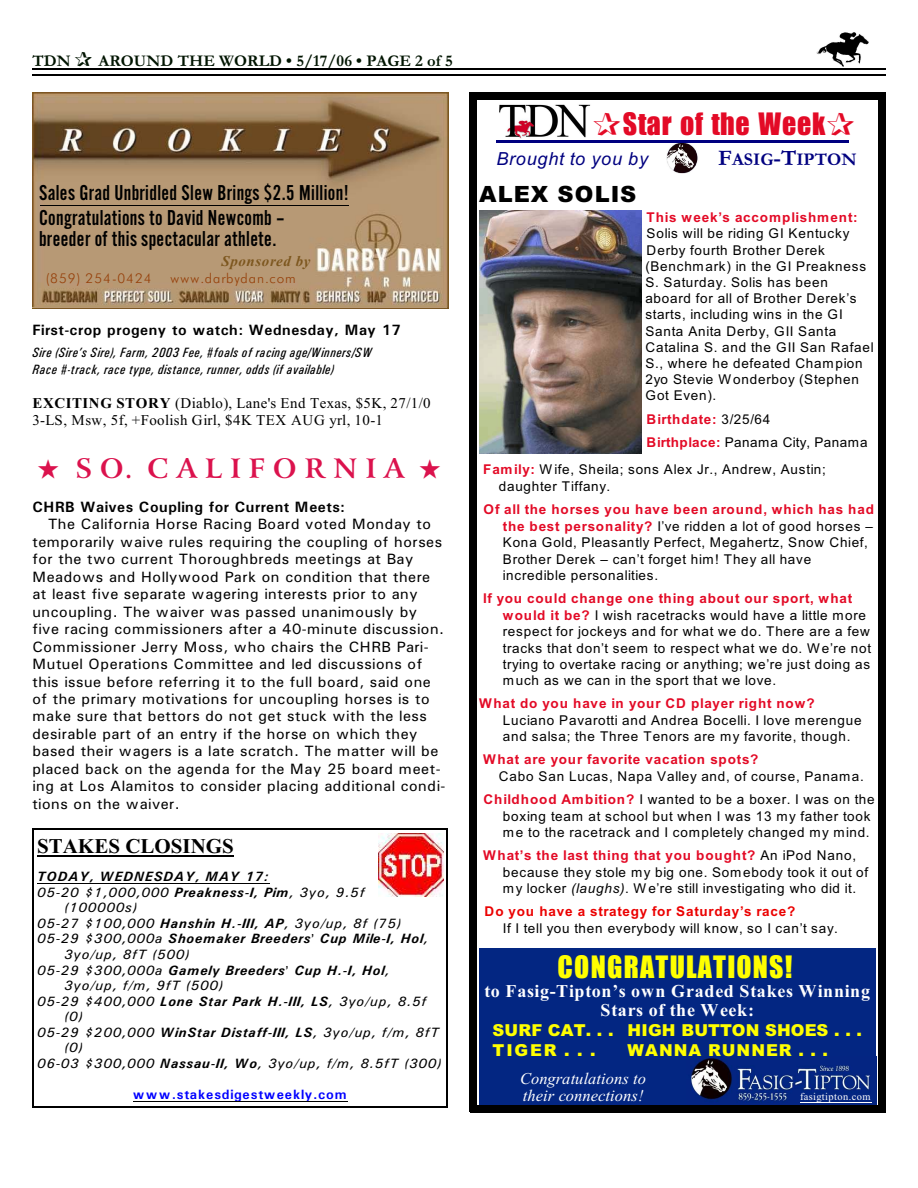
<style>
.page{position:relative;width:918px;height:1188px;background:#fff}
.page>*{position:absolute;margin:0;border:0;box-sizing:border-box;transform-origin:0 0}
.t1{font:31.35px "Billboard";letter-spacing:.04em;color:#ff0}
.t2{font:31.35px "Billboard";letter-spacing:.025em;color:#e30a26}
.t3{font:700 27px "Arrus BT";letter-spacing:.3em;color:#db124d}
.t4{font:22.35px/25.5px "Alternate Gothic LT No 2";letter-spacing:.015em;color:#000}
.t5{font:900 22.35px "Arial";letter-spacing:.05em;color:#000}
.t6{font:700 21px "Times New Roman";letter-spacing:.005em;color:#000}
.t7{font:700 18px/18.9px "Times New Roman";letter-spacing:.045em;color:#fff;text-align:center}
.t8{font:italic 18px "Arial";letter-spacing:.045em;color:#000080}
.t9{font:700 18px "Garamond";color:#000080}
.t10{font:900 16.5px/19px "Arial";letter-spacing:.01em;color:#ff0}
.t11{font:700 16.5px "Garamond";letter-spacing:.005em;color:#001400}
.t12{font:italic 16.5px/17.1px "Times New Roman";letter-spacing:.005em;color:#fff}
.t13{font:900 16.5px "Arial";letter-spacing:.065em;color:#ff0}
.t14{font:15px/17.4px "Univers";letter-spacing:.03em;color:#000}
.t15{font:15px/16.8px "Times New Roman";letter-spacing:.03em;color:#000}
.t16{font:700 15px "Univers";letter-spacing:.035em;color:#000}
.t17{font:italic 700 15px "Times New Roman";letter-spacing:.04em;color:#7d571f}
.t18{font:13.5px/16.2px "Arial";letter-spacing:.06em;color:#000}
.t19{font:italic 13.5px "Univers";letter-spacing:.065em;color:#000}
.t20{font:italic 13.5px/16px "Univers Condensed";letter-spacing:.04em;color:#000}
.t21{font:italic 700 13.5px "Univers";letter-spacing:.065em;color:#000}
.t22{font:700 13.5px "Arial";letter-spacing:.06em;color:#e30a26}
.t23{font:13.5px/23.5px "Arial";letter-spacing:.035em;color:#000}
.t24{font:700 13.5px "Arial";letter-spacing:.06em;color:#eb0000}
.t25{font:13.5px "Futura Lt BT";letter-spacing:.075em;color:#96400a}
.t26{font:700 13.5px "Univers";letter-spacing:.065em;color:#00f}
.t27{font:10.5px "Times New Roman";letter-spacing:.035em;color:#fff}
.s1{font-weight:700}
.s2{font-weight:400}
.s3{font-size:22.35px}
.s4{font-weight:700;color:#e30a26}
.s5{font-style:italic}
</style>
<div class="page">
<img style="left:817px;top:32px;width:51px;height:34px">
<hr style="left:32px;top:68px;width:853px;height:1px;background:#000">
<hr style="left:32px;top:75px;width:853px;height:1px;background:#000">
<img style="left:499px;top:104px;width:92px;height:35px">
<div style="left:479px;top:948px;width:397px;height:161px;background:#032682"></div>
<img style="left:690px;top:1058px;width:182px;height:45px">
<hr style="left:800px;top:1102px;width:71px;height:1px;background:#fff">
<img style="left:666px;top:142px;width:33px;height:32px">
<hr style="left:496px;top:140px;width:353px;height:2px;background:#000080">
<img style="left:479px;top:210px;width:162px;height:243px">
<div style="left:470px;top:93px;width:7px;height:1019px;background:#000"></div>
<div style="left:878px;top:93px;width:7px;height:1019px;background:#000"></div>
<div style="left:470px;top:93px;width:415px;height:7px;background:#000"></div>
<div style="left:470px;top:1105px;width:415px;height:7px;background:#000"></div>
<img style="left:379px;top:834px;width:64px;height:63px">
<hr style="left:37px;top:856px;width:197px;height:1px;background:#000">
<hr style="left:37px;top:884px;width:232px;height:1px;background:#000">
<hr style="left:133px;top:1101px;width:215px;height:1px;background:#000">
<hr style="left:32px;top:828px;width:2px;height:279px;background:#000">
<hr style="left:447px;top:828px;width:1px;height:279px;background:#000">
<hr style="left:32px;top:828px;width:416px;height:1px;background:#000">
<hr style="left:32px;top:1106px;width:416px;height:1px;background:#000">
<img style="left:32px;top:93px;width:416px;height:216px">
<hr style="left:40px;top:205px;width:309px;height:1px;background:#000">
<hr style="left:32px;top:307px;width:414px;height:1px;background:#b89975">
<p class="t11" style="left:32px;top:55px;width:40px">TDN</p>
<p class="t11" style="left:98px;top:55px;width:356px">AROUND THE WORLD • 5/17/06 • PAGE 2 of 5</p>
<h3 class="t4" style="left:39px;top:181px;width:311px">Sales Grad Unbridled Slew Brings $2.5 Million!<br>Congratulations to David Newcomb –</h3>
<h3 class="t4" style="left:39px;top:227px;width:239px">breeder of this spectacular athlete.</h3>
<p class="t17" style="left:221px;top:256px;width:91px">Sponsored by</p>
<p class="t25" style="left:46px;top:273px;width:107px">(859) 254-0424</p>
<p class="t25" style="left:171px;top:273px;width:127px">www.darbydan.com</p>
<p class="t16" style="left:32px;top:325px;width:370px">First-crop progeny to watch: Wednesday, May 17</p>
<p class="t20" style="left:32px;top:346px;width:341px">Sire (Sire’s Sire), Farm, 2003 Fee, #foals of racing age/Winners/SW<br>Race #-track, race type, distance, runner, odds (if available)</p>
<p class="t15" style="left:32px;top:396px;width:400px"><span class="s1">EXCITING STORY</span> (Diablo), Lane's End Texas, $5K, 27/1/0<br>3-LS, Msw, 5f, +Foolish Girl, $4K TEX AUG yrl, 10-1</p>
<h2 class="t3" style="left:38px;top:457px;width:404px">★ SO. CALIFORNIA ★</h2>
<p class="t16" style="left:32px;top:502px;width:314px">CHRB Waives Coupling for Current Meets:</p>
<p class="t14" style="left:32px;top:517px;width:415px;text-indent:16px">The California Horse Racing Board voted Monday to temporarily waive rules requiring the coupling of horses for the two current Thoroughbreds meetings at Bay Meadows and Hollywood Park on condition that there at least five separate wagering interests prior to any uncoupling. The waiver was passed unanimously by five racing commissioners after a 40-minute discussion.<br>Commissioner Jerry Moss, who chairs the CHRB Pari-Mutuel Operations Committee and led discussions of this issue before referring it to the full board, said one of the primary motivations for uncoupling horses is to make sure that bettors do not get stuck with the less desirable part of an entry if the horse on which they based their wagers is a late scratch. The matter will be placed back on the agenda for the May 25 board meet&shy;ing at Los Alamitos to consider placing additional condi&shy;tions on the waiver.</p>
<h3 class="t6" style="left:37px;top:839px;width:198px">STAKES CLOSINGS</h3>
<p class="t21" style="left:37px;top:872px;width:233px">TODAY, WEDNESDAY, MAY 17:</p>
<p class="t19" style="left:37px;top:887px;width:329px">05-20 $1,000,000 <span class="s1">Preakness-I, Pim</span>, 3yo, 9.5f</p>
<p class="t19" style="left:64px;top:903px;width:75px">(100000s)</p>
<p class="t19" style="left:37px;top:918px;width:366px">05-27 $100,000 <span class="s1">Hanshin H.-III, AP</span>, 3yo/up, 8f (75)</p>
<p class="t21" style="left:37px;top:934px;width:393px"><span class="s2">05-29 $300,000a</span> Shoemaker Breeders Cup Mile-I, Hol<span class="s2">,</span></p>
<p class="t19" style="left:64px;top:950px;width:127px">3yo/up, 8fT (500)</p>
<p class="t21" style="left:37px;top:965px;width:354px"><span class="s2">05-29 $300,000a</span> Gamely Breeders Cup H.-I, Hol<span class="s2">,</span></p>
<p class="t19" style="left:64px;top:981px;width:161px">3yo/up, f/m, 9fT (500)</p>
<p class="t19" style="left:37px;top:996px;width:391px">05-29 $400,000 <span class="s1">Lone Star Park H.-III, LS</span>, 3yo/up, 8.5f</p>
<p class="t19" style="left:64px;top:1012px;width:20px">(0)</p>
<p class="t19" style="left:37px;top:1027px;width:404px">05-29 $200,000 <span class="s1">WinStar Distaff-III, LS</span>, 3yo/up, f/m, 8fT</p>
<p class="t19" style="left:64px;top:1043px;width:20px">(0)</p>
<p class="t19" style="left:37px;top:1059px;width:406px">06-03 $300,000 <span class="s1">Nassau-II, Wo</span>, 3yo/up, f/m, 8.5fT (300)</p>
<p class="t26" style="left:133px;top:1090px;width:215px">www.stakesdigestweekly.com</p>
<h1 class="t2" style="left:593px;top:107px;width:264px">❑Star of the Week❑</h1>
<h3 class="t8" style="left:496px;top:152px;width:153px">Brought to you by</h3>
<h3 class="t9" style="left:718px;top:153px;width:140px"><span class="s3">F</span>ASIG<span class="s3">-T</span>IPTON</h3>
<h3 class="t5" style="left:479px;top:186px;width:159px">ALEX SOLIS</h3>
<p class="t22" style="left:647px;top:212px;width:212px">This week’s accomplishment:</p>
<p class="t18" style="left:645px;top:227px;width:230px">Solis will be riding GI Kentucky<br>Derby fourth Brother Derek (Benchmark) in the GI Preakness<br>S. Saturday. Solis has been aboard for all of Brother Derek’s starts, including wins in the GI<br>Santa Anita Derby, GII Santa<br>Catalina S. and the GII San Rafael<br>S., where he defeated Champion<br>2yo Stevie Wonderboy (Stephen<br>Got Even).</p>
<p class="t23" style="left:647px;top:408px;width:222px"><span class="s4">Birthdate:</span> 3/25/64<br><span class="s4">Birthplace:</span> Panama City, Panama</p>
<p class="t18" style="left:499px;top:463px;width:329px;text-indent:-15px"><span class="s4">Family:</span> Wife, Sheila; sons Alex Jr., Andrew, Austin; daughter Tiffany.</p>
<p class="t18" style="left:503px;top:502px;width:372px;text-indent:-20px"><span class="s4">Of all the horses you have been around, which has had the best personality?</span> I’ve ridden a lot of good horses – Kona Gold, Pleasantly Perfect, Megahertz, Snow Chief, Brother Derek – can’t forget him! They all have incredible personalities.</p>
<p class="t18" style="left:503px;top:592px;width:370px;text-indent:-20px"><span class="s4">If you could change one thing about our sport, what would it be?</span> I wish racetracks would have a little more respect for jockeys and for what we do. There are a few tracks that don’t seem to respect what we do. We’re not trying to overtake racing or anything; we’re just doing as much as we can in the sport that we love.</p>
<p class="t22" style="left:479px;top:699px;width:337px">What do you have in your CD player right now?</p>
<p class="t18" style="left:503px;top:713px;width:360px">Luciano Pavarotti and Andrea Bocelli. I love merengue and salsa; the Three Tenors are my favorite, though.</p>
<p class="t22" style="left:483px;top:755px;width:277px">What are your favorite vacation spots?</p>
<p class="t18" style="left:483px;top:766px;width:393px;line-height:23.4px;text-align:center">Cabo San Lucas, Napa Valley and, of course, Panama.<br><span class="s4">Childhood Ambition?</span> I wanted to be a boxer. I was on the</p>
<p class="t18" style="left:503px;top:809px;width:369px">boxing team at school but when I was 13 my father took me to the racetrack and I completely changed my mind.</p>
<p class="t18" style="left:503px;top:849px;width:367px;text-indent:-20px"><span class="s4">What’s the last thing that you bought?</span> An iPod Nano, because they stole my big one. Somebody took it out of my locker <span class="s5">(laughs)</span>. We’re still investigating who did it.</p>
<p class="t24" style="left:485px;top:907px;width:312px">Do you have a strategy for Saturday’s race?</p>
<p class="t18" style="left:503px;top:921px;width:336px">If I tell you then everybody will know, so I can’t say.</p>
<h1 class="t1" style="left:558px;top:950px;width:236px">CONGRATULATIONS!</h1>
<h3 class="t7" style="left:484px;top:984px;width:387px">to Fasig-Tipton’s own Graded Stakes Winning<br>Stars of the Week:</h3>
<p class="t10" style="left:493px;top:1023px;width:371px">SURF CAT. . . HIGH BUTTON SHOES . . .<br>TIGER . . .</p>
<p class="t13" style="left:628px;top:1044px;width:202px">WANNA RUNNER . . .</p>
<p class="t12" style="left:520px;top:1071px;width:128px">Congratulations to their connections!</p>
<p class="t27" style="left:800px;top:1093px;width:72px">fasigtipton.com</p>
</div>
